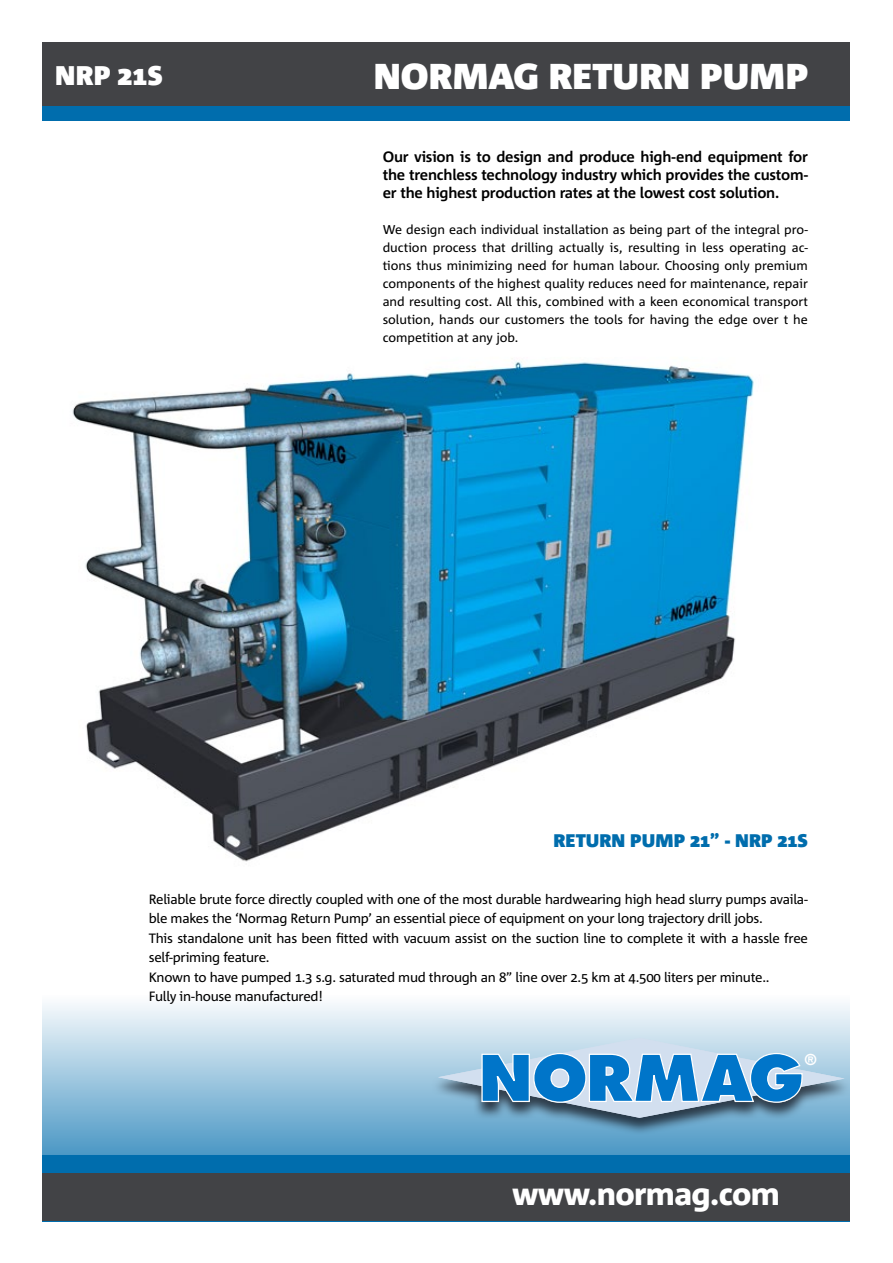
<style>
.page{position:relative;width:893px;height:1263px;background:#fff}
.page>*{position:absolute;margin:0;border:0;box-sizing:border-box;transform-origin:0 0}
.t1{font:900 36px "Agro Sans";color:#fff}
.t2{font:800 31.5px "Agro Sans";letter-spacing:-.02em;color:#fff}
.t3{font:900 27px "Agro Sans";color:#fff}
.t4{font:900 18.3px "Agro Sans";color:#006dad}
.t5{font:700 15px/18px "Agro Sans";letter-spacing:-.015em;color:#000;text-align:justify}
.t6{font:800 14.7px "Futura";color:#fff}
.t7{font:13.5px/19.5px "Agro Sans";letter-spacing:-.02em;color:#000}
.t8{font:12.75px/18px "Agro Sans";color:#000;text-align:justify}
</style>
<div class="page">
<img style="left:72px;top:358px;width:682px;height:504px">
<svg style="left:43px;top:1003px;width:807px;height:218px;background:#a3c9df"></svg>
<div style="left:43px;top:43px;width:807px;height:78px;background:#006dad"></div>
<div style="left:43px;top:1157px;width:807px;height:63px;background:#424346"></div>
<div style="left:43px;top:43px;width:807px;height:63px;background:#424346"></div>
<svg style="left:429px;top:1038px;width:421px;height:97px;background:#6ea6c8"></svg>
<svg style="left:438px;top:1038px;width:406px;height:80px;background:#76abd0"></svg>
<div style="left:43px;top:1155px;width:807px;height:17px;background:#006dad"></div>
<h3 class="t3" style="left:55px;top:61px;width:19px">NRP</h3>
<h3 class="t3" style="left:118px;top:61px;width:47px">21S</h3>
<h1 class="t1" style="left:374px;top:57px;width:436px">NORMAG RETURN PUMP</h1>
<p class="t5" style="left:383px;top:148px;width:427px">Our vision is to design and produce high-end equipment for the trenchless technology industry which provides the custom&shy;er the highest production rates at the lowest cost solution.</p>
<p class="t8" style="left:383px;top:221px;width:427px">We design each individual installation as being part of the integral pro&shy;duction process that drilling actually is, resulting in less operating ac&shy;tions thus minimizing need for human labour. Choosing only premium components of the highest quality reduces need for maintenance, repair and resulting cost. All this, combined with a keen economical transport solution, hands our customers the tools for having the edge over t he competition at any job.</p>
<h3 class="t4" style="left:554px;top:830px;width:195px">RETURN PUMP 21” - NRP</h3>
<h3 class="t4" style="left:777px;top:830px;width:32px">21S</h3>
<p class="t7" style="left:149px;top:889px;width:661px">Reliable brute force directly coupled with one of the most durable hardwearing high head slurry pumps availa&shy;ble makes the ‘Normag Return Pump’ an essential piece of equipment on your long trajectory drill jobs.<br>This standalone unit has been fitted with vacuum assist on the suction line to complete it with a hassle free self-priming feature.<br>Known to have pumped 1.3 s.g. saturated mud through an 8” line over 2.5 km at 4.500 liters per minute..<br>Fully in-house manufactured!</p>
<p class="t6" style="left:805px;top:1050px;width:13px">®</p>
<h2 class="t2" style="left:512px;top:1177px;width:269px">www.normag.com</h2>
</div>
